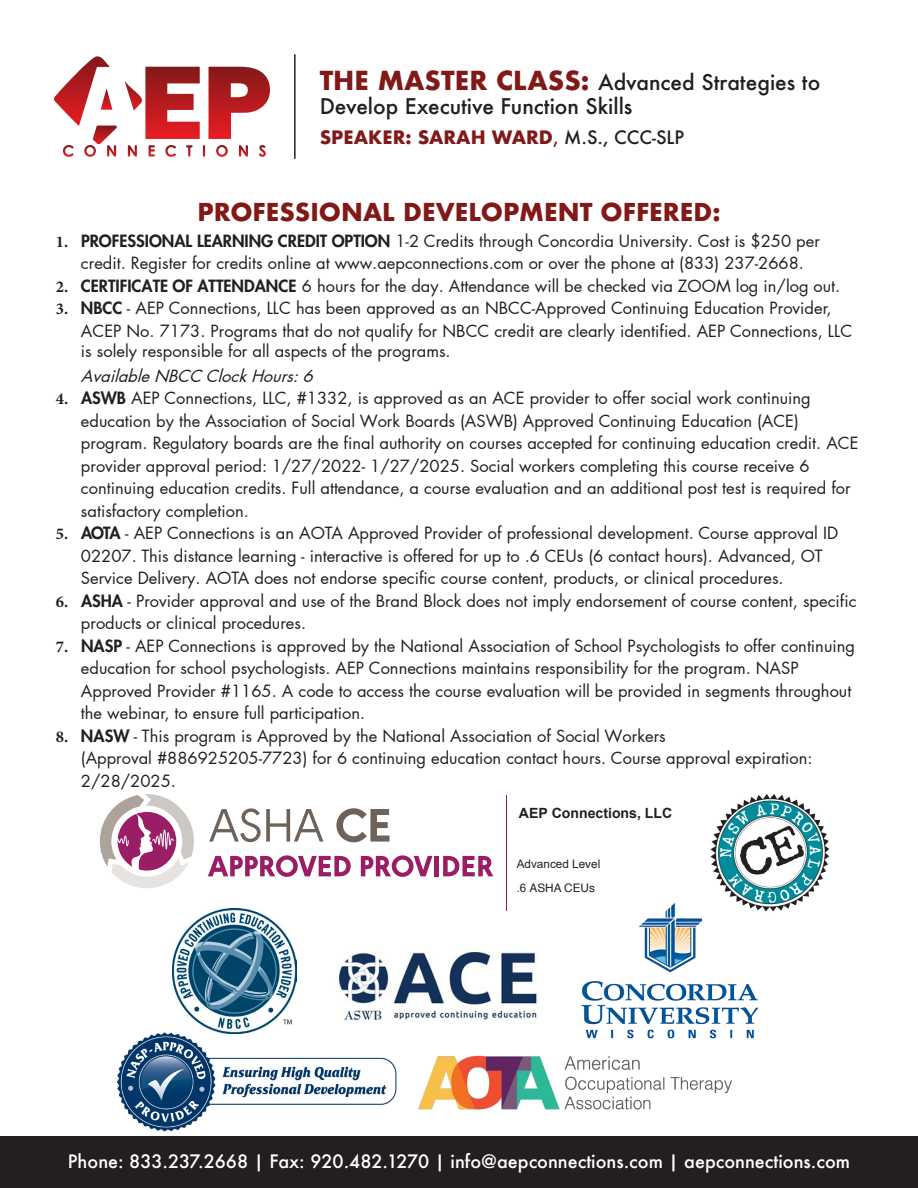
<style>
.page{position:relative;width:918px;height:1188px;background:#fff}
.page>*{position:absolute;margin:0;border:0;box-sizing:border-box;transform-origin:0 0}
.t1{font:700 24px "Futura";color:#821919}
.t2{font:500 21px "Futura";color:#231f20}
.t3{font:500 18px "Futura";color:#fff}
.t4{font:700 18px "Futura";color:#821919}
.t5{font:16.5px/22.5px "Futura LT Pro";color:#231f20}
.t6{font:700 14.1px "Arial";color:#231f20}
.t7{font:11.7px/23.2px "Helvetica";color:#231f20}
.s1{font-weight:700;font-size:25.5px;color:#821919}
.s2{font-weight:500}
.s3{font-weight:500;color:#231f20}
.s4{font-family:"Minion Pro";font-weight:700}
.s5{font-weight:800}
.s6{font-style:italic}
.s7{font-family:"Arial"}
</style>
<div class="page">
<img style="left:117px;top:1032px;width:280px;height:100px">
<div style="left:0;top:1136px;width:918px;height:52px;background:#231f20"></div>
<img style="left:172px;top:909px;width:125px;height:124px">
<img style="left:418px;top:1055px;width:314px;height:55px">
<svg style="left:209px;top:67px;width:61px;height:72px"></svg>
<svg style="left:125px;top:67px;width:75px;height:72px"></svg>
<svg style="left:128px;top:145px;width:9px;height:12px"></svg>
<svg style="left:239px;top:145px;width:9px;height:12px"></svg>
<svg style="left:216px;top:145px;width:12px;height:12px"></svg>
<svg style="left:54px;top:56px;width:63px;height:101px"></svg>
<svg style="left:165px;top:145px;width:11px;height:12px"></svg>
<svg style="left:149px;top:145px;width:6px;height:12px"></svg>
<svg style="left:259px;top:145px;width:7px;height:12px"></svg>
<svg style="left:186px;top:145px;width:6px;height:12px"></svg>
<svg style="left:203px;top:145px;width:2px;height:12px"></svg>
<hr style="left:294px;top:55px;width:2px;height:103px;background:#231f20">
<hr style="left:506px;top:795px;width:1px;height:116px;background:#991e66">
<svg style="left:209px;top:808px;width:114px;height:34px"></svg>
<svg style="left:336px;top:808px;width:54px;height:34px"></svg>
<svg style="left:208px;top:855px;width:143px;height:22px"></svg>
<svg style="left:361px;top:855px;width:72px;height:22px"></svg>
<div style="left:434px;top:856px;width:5px;height:20px;background:#991e66"></div>
<svg style="left:443px;top:856px;width:50px;height:20px"></svg>
<svg style="left:100px;top:794px;width:94px;height:94px"></svg>
<img style="left:581px;top:903px;width:178px;height:136px">
<img style="left:339px;top:951px;width:199px;height:71px">
<img style="left:703px;top:794px;width:126px;height:126px">
<p class="t2" style="left:320px;top:68px;width:502px"><span class="s1">THE MASTER CLASS:</span> Advanced Strategies to</p>
<p class="t2" style="left:320px;top:92px;width:314px">Develop Executive Function Skills</p>
<p class="t4" style="left:320px;top:124px;width:366px">SPEAKER: SARAH WARD<span class="s2">,</span> <span class="s3">M.S., CCC-SLP</span></p>
<p class="t1" style="left:197px;top:194px;width:525px">PROFESSIONAL DEVELOPMENT OFFERED:</p>
<p class="t5" style="left:56px;top:229px;width:766px;text-align:center"><span class="s4">1.</span> <span class="s5">PROFESSIONAL LEARNING CREDIT OPTION</span> 1-2 Credits through Concordia University. Cost is $250 per credit. Register for credits online at www.aepconnections.com or over the phone at (833) 237-2668.</p>
<p class="t5" style="left:56px;top:274px;width:786px"><span class="s4">2.</span> <span class="s5">CERTIFICATE OF ATTENDANCE</span> 6 hours for the day. Attendance will be checked via ZOOM log in/log out.</p>
<p class="t5" style="left:81px;top:297px;width:773px;text-indent:-25px"><span class="s4">3.</span> <span class="s5">NBCC</span> - AEP Connections, LLC has been approved as an NBCC-Approved Continuing Education Provider,<br>ACEP No. 7173. Programs that do not qualify for NBCC credit are clearly identified. AEP Connections, LLC</p>
<p class="t5" style="left:81px;top:339px;width:371px;line-height:24.2px">is solely responsible for all aspects of the programs.<br><span class="s6">AvailableNBCC ClockHours:6</span></p>
<p class="t5" style="left:81px;top:387px;width:779px;text-indent:-25px"><span class="s4">4.</span> <span class="s5">ASWB</span> AEP Connections, LLC, #1332, is approved as an ACE provider to offer social work continuing education by the Association of Social Work Boards (ASWB) Approved Continuing Education (ACE) program. Regulatory boards are the final authority on courses accepted for continuing education credit. ACE provider approval period: 1/27/2022- 1/27/2025. Social workers completing this course receive 6 continuing education credits. Full attendance, a course evaluation and an additional post test is required for satisfactory completion.</p>
<p class="t5" style="left:81px;top:522px;width:759px;text-indent:-25px"><span class="s4">5.</span> <span class="s5">AOTA</span> - AEP Connections is an AOTA Approved Provider of professional development. Course approval ID<br>02207. This distance learning - interactive is offered for up to .6 CEUs (6 contact hours). Advanced, OT<br>Service Delivery. AOTA does not endorse specific course content, products, or clinical procedures.</p>
<p class="t5" style="left:81px;top:589px;width:777px;text-indent:-25px"><span class="s4">6.</span> <span class="s5">ASHA</span> - Provider approval and use of the Brand Block does not imply endorsement of course content, specific products or clinical procedures.</p>
<p class="t5" style="left:81px;top:634px;width:776px;text-indent:-25px"><span class="s4">7.</span> <span class="s5">NASP</span> - AEP Connections is approved by the National Association of School Psychologists to offer continuing education for school psychologists. AEP Connections maintains responsibility for the program. NASP Approved Provider #1165. A code to access the course evaluation will be provided in segments throughout the webinar, to ensure full participation.</p>
<p class="t5" style="left:81px;top:724px;width:733px;text-indent:-25px"><span class="s4">8.</span> <span class="s5">NASW</span> - This program is Approved by the National Association of Social Workers<br>(Approval #886925205-7723) for 6 continuing education contact hours. Course approval expiration:<br>2/28/2025.</p>
<p class="t6" style="left:519px;top:804px;width:155px">AEP Connections, LLC</p>
<p class="t7" style="left:517px;top:853px;width:85px"><span class="s7">Advanced</span> Level .<span class="s7">6</span> ASHA CEUs</p>
<p class="t3" style="left:68px;top:1149px;width:784px">Phone: 833.237.2668 | Fax: 920.482.1270 | info@aepconnections.com | aepconnections.com</p>
</div>
